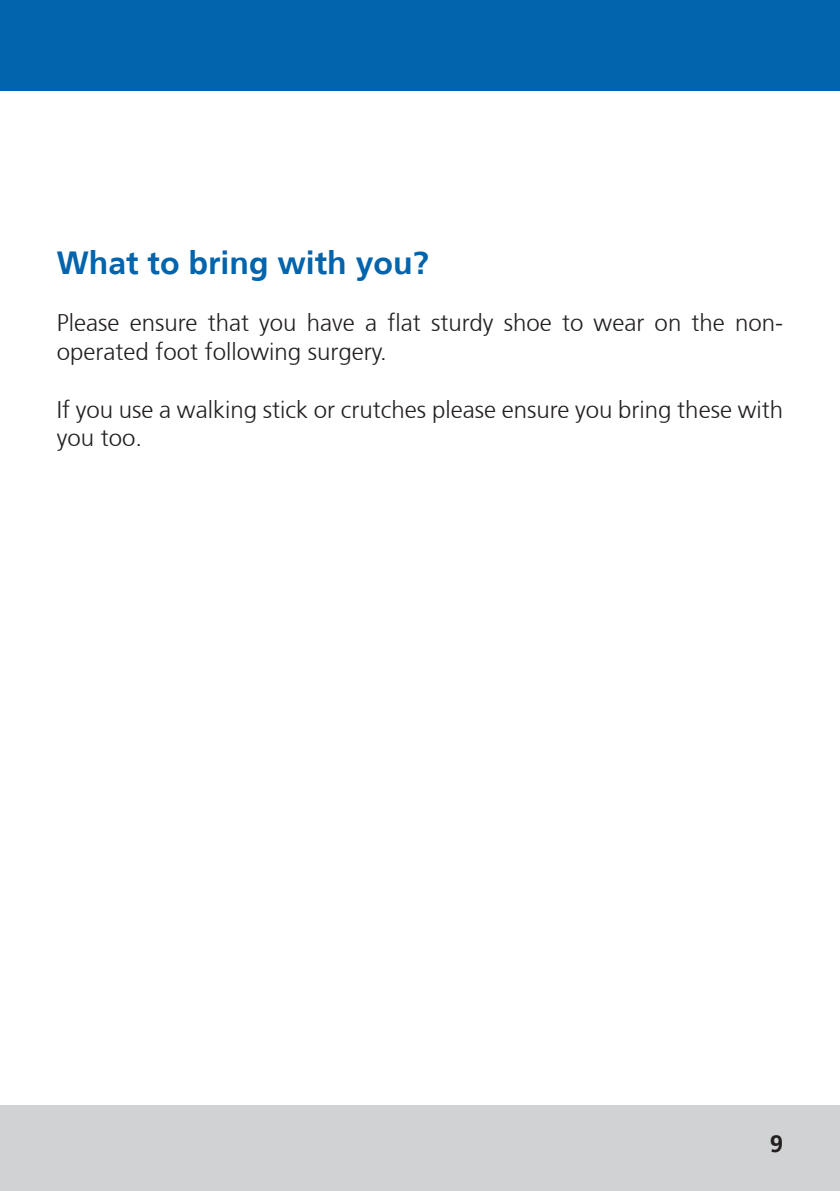
<style>
.page{position:relative;width:840px;height:1191px;background:#fff}
.page>*{position:absolute;margin:0;border:0;box-sizing:border-box;transform-origin:0 0}
.t1{font:700 32px "Frutiger 65";color:#0164ad}
.t2{font:300 24px/28.8px "Frutiger 45";color:#231f20}
.t3{font:700 24px "Frutiger 65";color:#231f20}
</style>
<div class="page">
<div style="left:0;top:1106px;width:839px;height:85px;background:#d1d2d4"></div>
<div style="left:0;top:0;width:839px;height:91px;background:#0164ad"></div>
<h1 class="t1" style="left:57px;top:244px;width:373px">What to bring with you?</h1>
<p class="t2" style="left:57px;top:309px;width:727px">Please ensure that you have a flat sturdy shoe to wear on the non&shy;operated foot following surgery.</p>
<p class="t2" style="left:57px;top:395px;width:727px">If you use a walking stick or crutches please ensure you bring these with you too.</p>
<p class="t3" style="left:769px;top:1129px;width:15px">9</p>
</div>
